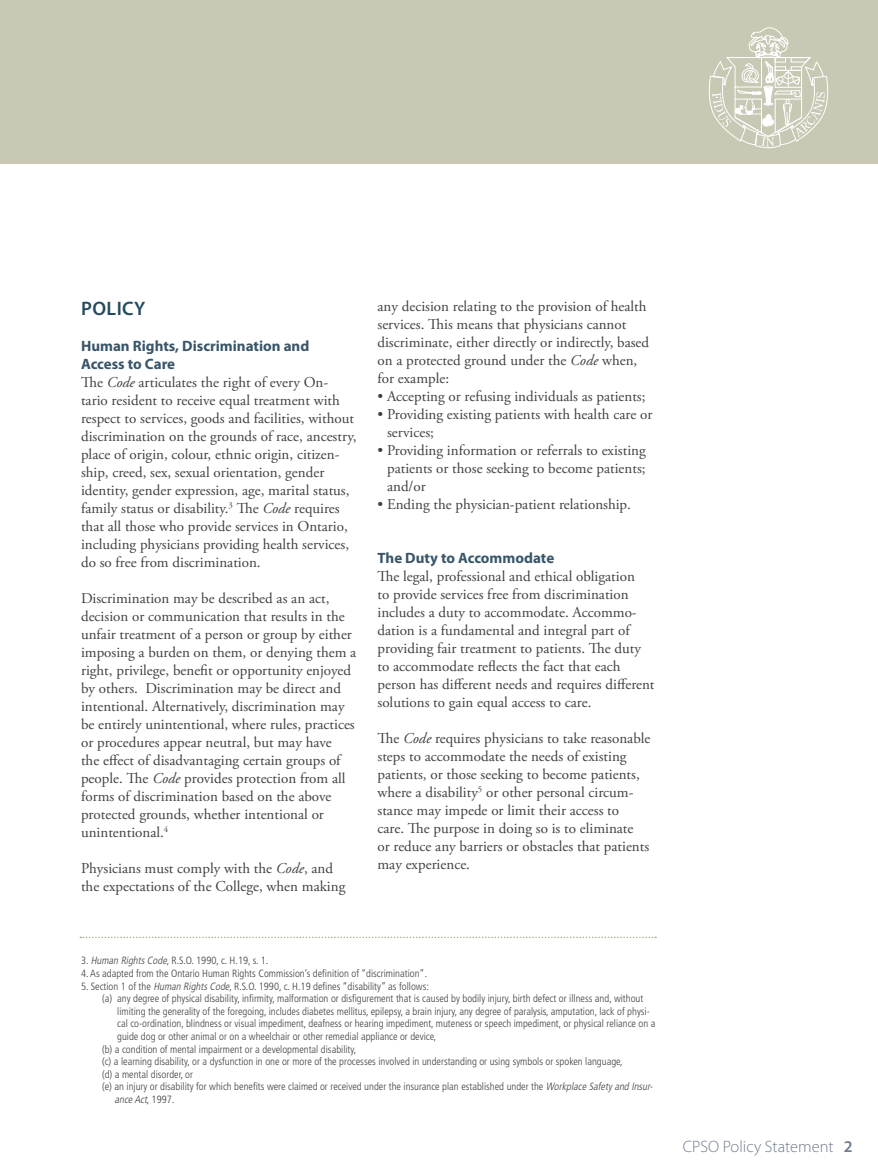
<style>
.page{position:relative;width:878px;height:1175px;background:#fff}
.page>*{position:absolute;margin:0;border:0;box-sizing:border-box;transform-origin:0 0}
.t1{font:600 19.5px "Myriad Pro";letter-spacing:.02em;color:#244a5f}
.t2{font:300 16.5px "Myriad Pro";color:#6f7c8d}
.t3{font:15px/18px "Adobe Garamond Pro";color:#414042}
.t4{font:700 15px/18px "Myriad Pro";color:#395569}
.t5{font:300 condensed 10.5px "Frutiger";color:#414042}
.t6{font:italic 300 condensed 10.5px "Frutiger";color:#414042}
.s1{font-style:italic}
.s2{font-style:normal}
.s3{font-weight:600}
</style>
<div class="page">
<div style="left:0;top:0;width:878px;height:163px;background:#c9c8b5"></div>
<svg style="left:708px;top:27px;width:121px;height:121px"></svg>
<svg style="left:80px;top:936px;width:576px;height:2px"></svg>
<h1 class="t1" style="left:81px;top:296px;width:66px">Policy</h1>
<p class="t4" style="left:81px;top:336px;width:230px">Human Rights, Discrimination and<br>Access to Care</p>
<p class="t3" style="left:81px;top:373px;width:277px">The <span class="s1">Code</span> articulates the right of every On&shy;tario resident to receive equal treatment with respect to services, goods and facilities, without discrimination on the grounds of race, ancestry, place of origin, colour, ethnic origin, citizen&shy;ship, creed, sex, sexual orientation, gender identity, gender expression, age, marital status, family status or disability.<sup>3</sup> The <span class="s1">Code</span> requires that all those who provide services in Ontario, including physicians providing health services, do so free from discrimination.</p>
<p class="t3" style="left:81px;top:589px;width:277px">Discrimination may be described as an act, decision or communication that results in the unfair treatment of a person or group by either imposing a burden on them, or denying them a right, privilege, benefit or opportunity enjoyed by others. Discrimination may be direct and intentional. Alternatively, discrimination may be entirely unintentional, where rules, practices or procedures appear neutral, but may have<br>the effect of disadvantaging certain groups of people. The <span class="s1">Code</span> provides protection from all forms of discrimination based on the above protected grounds, whether intentional or unintentional.<sup>4</sup></p>
<p class="t3" style="left:81px;top:859px;width:266px">Physicians must comply with the <span class="s1">Code</span>, and the expectations of the College, when making</p>
<p class="t3" style="left:377px;top:297px;width:273px">any decision relating to the provision of health services. This means that physicians cannot discriminate, either directly or indirectly, based on a protected ground under the <span class="s1">Code</span> when, for example:</p>
<p class="t3" style="left:377px;top:387px;width:269px">• Accepting or refusing individuals as patients;</p>
<p class="t3" style="left:387px;top:405px;width:267px;text-indent:-10px">• Providing existing patients with health care or services;</p>
<p class="t3" style="left:387px;top:441px;width:260px;text-align:justify;text-indent:-10px">• Providing information or referrals to existing patients or those seeking to become patients; and/or</p>
<p class="t3" style="left:377px;top:495px;width:255px">• Ending the physician-patient relationship.</p>
<p class="t4" style="left:377px;top:548px;width:178px">The Duty to Accommodate</p>
<p class="t3" style="left:377px;top:567px;width:278px">The legal, professional and ethical obligation<br>to provide services free from discrimination includes a duty to accommodate. Accommo&shy;dation is a fundamental and integral part of providing fair treatment to patients. The duty to accommodate reflects the fact that each person has different needs and requires different solutions to gain equal access to care.</p>
<p class="t3" style="left:377px;top:729px;width:274px">The <span class="s1">Code</span> requires physicians to take reasonable steps to accommodate the needs of existing patients, or those seeking to become patients, where a disability<sup>5</sup> or other personal circum&shy;stance may impede or limit their access to<br>care. The purpose in doing so is to eliminate<br>or reduce any barriers or obstacles that patients may experience.</p>
<p class="t5" style="left:81px;top:954px;width:189px">3. <span class="s1">Human RightsCode</span>, R.S.O. 1990, c. H.19, s. 1.</p>
<p class="t5" style="left:81px;top:967px;width:347px">4. As adapted from the Ontario Human Rights Commission’s definition of “discrimination”.</p>
<p class="t5" style="left:81px;top:980px;width:349px">5. Section 1 of the <span class="s1">Human RightsCode</span>, R.S.O. 1990, c. H.19 defines “disability” as follows:</p>
<p class="t5" style="left:102px;top:992px;width:543px">(a) any degree of physical disability, infirmity, malformation or disfigurement that is caused by bodily injury, birth defect or illness and, without</p>
<p class="t5" style="left:117px;top:1005px;width:534px">limiting the generality of the foregoing, includes diabetes mellitus, epilepsy, a brain injury, any degree of paralysis, amputation, lack of physi-</p>
<p class="t5" style="left:117px;top:1017px;width:540px">cal co-ordination, blindness or visual impediment, deafness or hearing impediment, muteness or speech impediment, or physical reliance on a</p>
<p class="t5" style="left:117px;top:1030px;width:321px">guide dog or other animal or on a wheelchair or other remedial appliance or device,</p>
<p class="t5" style="left:102px;top:1043px;width:256px">(b) a condition of mental impairment or a developmental disability,</p>
<p class="t5" style="left:102px;top:1055px;width:522px">(c) a learning disability, or a dysfunction in one or more of the processes involved in understanding or using symbols or spoken language,</p>
<p class="t5" style="left:102px;top:1068px;width:93px">(d) a mental disorder, or</p>
<p class="t5" style="left:102px;top:1080px;width:554px">(e) an injury or disability for which benefits were claimed or received under the insurance plan established under the <span class="s1">Workplace Safetyand Insur-</span></p>
<p class="t6" style="left:114px;top:1093px;width:61px">ance Act<span class="s2">, 1997.</span></p>
<p class="t2" style="left:682px;top:1136px;width:171px">CPSO Policy Statement <span class="s3">2</span></p>
</div>
